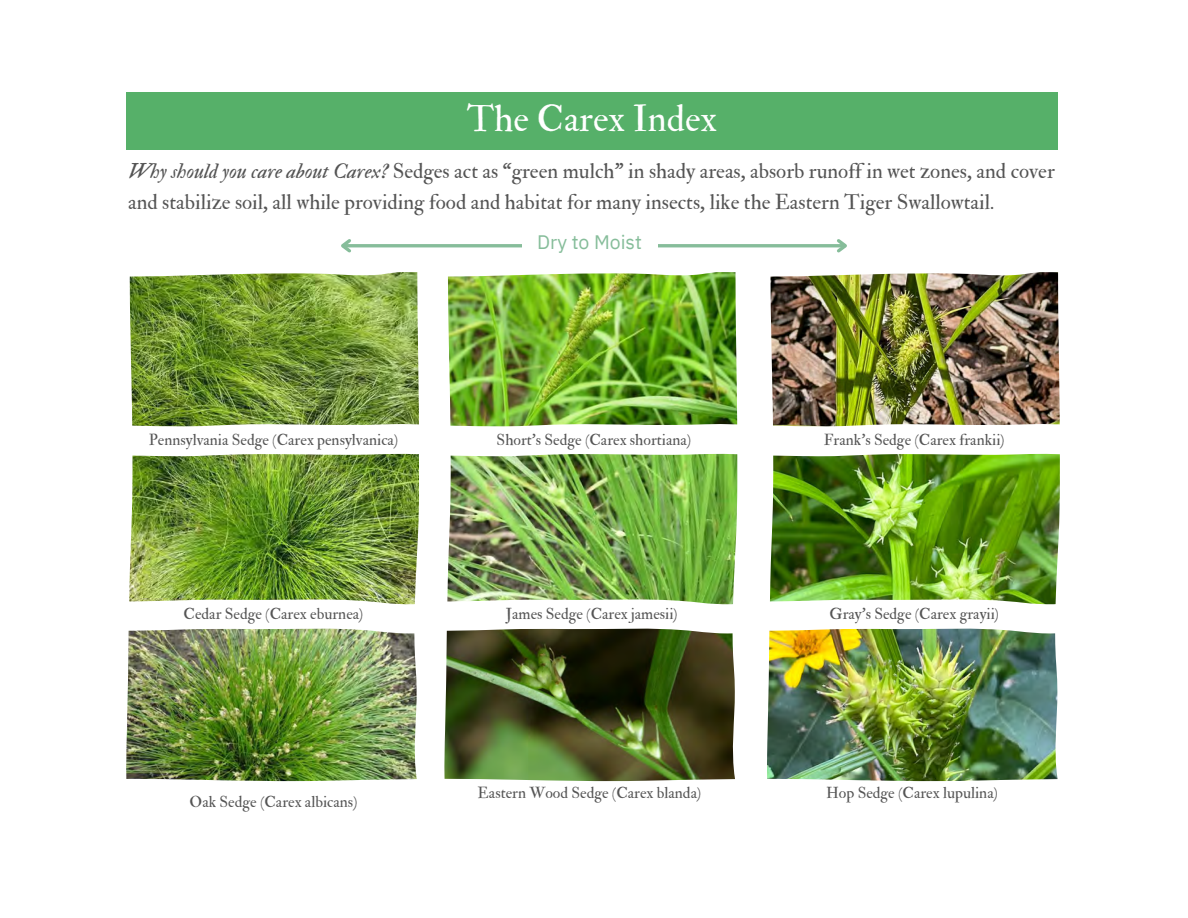
<style>
.page{position:relative;width:1188px;height:918px;background:#fff}
.page>*{position:absolute;margin:0;border:0;box-sizing:border-box;transform-origin:0 0}
.t1{font:37.05px "IM FELL Double Pica Roman";color:#fff}
.t2{font:21px/31.5px "IM FELL Double Pica Roman";color:#545454}
.t3{font:19.5px "IBM Plex Sans";color:#86bd9a}
.t4{font:15.6px "IM FELL Double Pica Roman";color:#545454}
.s1{font-family:"IM FELL Double Pica Italic"}
</style>
<div class="page">
<div style="left:126px;top:92px;width:932px;height:57px;background:#56b069"></div>
<img style="left:130px;top:272px;width:289px;height:154px">
<img style="left:129px;top:453px;width:290px;height:151px">
<img style="left:126px;top:628px;width:291px;height:153px">
<img style="left:448px;top:272px;width:289px;height:154px">
<img style="left:447px;top:453px;width:290px;height:151px">
<img style="left:445px;top:628px;width:290px;height:153px">
<img style="left:771px;top:272px;width:289px;height:154px">
<img style="left:770px;top:453px;width:289px;height:151px">
<img style="left:767px;top:628px;width:291px;height:153px">
<hr style="left:343px;top:244px;width:502px;height:3px;background:#86bd9a">
<svg style="left:341px;top:239px;width:13px;height:14px"></svg>
<svg style="left:834px;top:239px;width:13px;height:14px"></svg>
<div style="left:522px;top:222px;width:135px;height:41px;background:#fff"></div>
<h1 class="t1" style="left:467px;top:96px;width:252px">The Carex Index</h1>
<p class="t2" style="left:128px;top:155px;width:928px"><span class="s1">Why should you care about Carex?</span> Sedges act as “green mulch” in shady areas, absorb runoff in wet zones, and cover and stabilize soil, all while providing food and habitat for many insects, like the Eastern Tiger Swallowtail.</p>
<p class="t4" style="left:149px;top:430px;width:251px">Pennsylvania Sedge (Carex pensylvanica)</p>
<p class="t3" style="left:537px;top:229px;width:106px">Dry to Moist</p>
<p class="t4" style="left:497px;top:430px;width:196px">Short’s Sedge (Carex shortiana)</p>
<p class="t4" style="left:184px;top:605px;width:181px">Cedar Sedge (Carex eburnea)</p>
<p class="t4" style="left:506px;top:605px;width:173px">James Sedge (Carex jamesii)</p>
<p class="t4" style="left:190px;top:793px;width:169px">Oak Sedge (Carex albicans)</p>
<p class="t4" style="left:478px;top:783px;width:225px">Eastern Wood Sedge (Carex blanda)</p>
<p class="t4" style="left:824px;top:430px;width:182px">Frank’s Sedge (Carex frankii)</p>
<p class="t4" style="left:830px;top:605px;width:171px">Gray’s Sedge (Carex grayii)</p>
<p class="t4" style="left:826px;top:783px;width:173px">Hop Sedge (Carex lupulina)</p>
</div>
